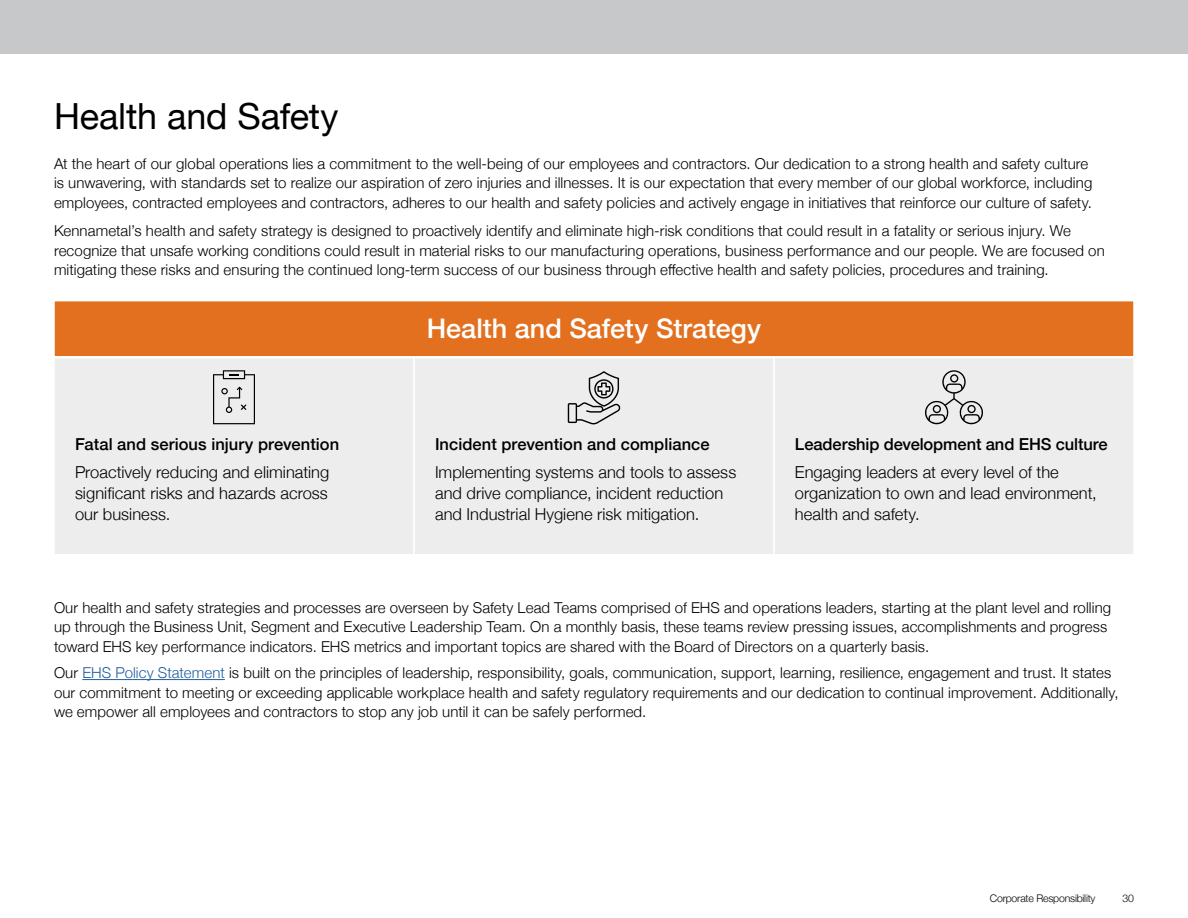
<style>
.page{position:relative;width:1188px;height:918px;background:#fff}
.page>*{position:absolute;margin:0;border:0;box-sizing:border-box;transform-origin:0 0}
.t1{font:36px "Helvetica Neue";letter-spacing:-.005em;color:#000}
.t2{font:500 27px "Helvetica Neue";color:#fff}
.t3{font:300 16.5px/21px "Helvetica Neue";letter-spacing:.005em;color:#000}
.t4{font:500 16.5px "Helvetica Neue";color:#000}
.t5{font:300 15px/19.5px "Helvetica Neue";letter-spacing:.005em;color:#000}
.t6{font:300 10.5px "Helvetica Neue";letter-spacing:-.02em;color:#000}
.s1{color:#215e9e}
</style>
<div class="page">
<hr style="left:82px;top:679px;width:143px;height:1px;background:#215e9e">
<div style="left:54px;top:358px;width:360px;height:197px;background:#ededee"></div>
<div style="left:53px;top:357px;width:362px;height:198px;border:2px solid #fff"></div>
<div style="left:414px;top:358px;width:360px;height:197px;background:#ededee"></div>
<div style="left:413px;top:357px;width:362px;height:198px;border:2px solid #fff"></div>
<div style="left:774px;top:358px;width:360px;height:197px;background:#ededee"></div>
<div style="left:773px;top:357px;width:362px;height:199px;border:2px solid #fff"></div>
<svg style="left:213px;top:370px;width:42px;height:54px"></svg>
<svg style="left:925px;top:370px;width:58px;height:54px"></svg>
<div style="left:54px;top:301px;width:1080px;height:56px;background:#e3701f"></div>
<div style="left:53px;top:300px;width:1082px;height:58px;border:2px solid #fff"></div>
<svg style="left:568px;top:371px;width:52px;height:54px"></svg>
<div style="left:0;top:0;width:1188px;height:54px;background:#c7c8ca"></div>
<h1 class="t1" style="left:54px;top:90px;width:286px">Health and Safety</h1>
<p class="t5" style="left:54px;top:152px;width:1040px">At the heart of our global operations lies a commitment to the well-being of our employees and contractors. Our dedication to a strong health and safety culture is unwavering, with standards set to realize our aspiration of zero injuries and illnesses. It is our expectation that every member of our global workforce, including employees, contracted employees and contractors, adheres to our health and safety policies and actively engage in initiatives that reinforce our culture of safety.</p>
<p class="t5" style="left:54px;top:220px;width:1052px">Kennametal’s health and safety strategy is designed to proactively identify and eliminate high-risk conditions that could result in a fatality or serious injury. We recognize that unsafe working conditions could result in material risks to our manufacturing operations, business performance and our people. We are focused on mitigating these risks and ensuring the continued long-term success of our business through effective health and safety policies, procedures and training.</p>
<p class="t4" style="left:75px;top:431px;width:266px">Fatal and serious injury prevention</p>
<p class="t3" style="left:75px;top:460px;width:256px;text-align:justify">Proactively reducing and eliminating significant risks and hazards across our business.</p>
<h2 class="t2" style="left:427px;top:307px;width:336px">Health and Safety Strategy</h2>
<p class="t4" style="left:435px;top:431px;width:276px">Incident prevention and compliance</p>
<p class="t3" style="left:435px;top:460px;width:303px">Implementing systems and tools to assess and drive compliance, incident reduction and Industrial Hygiene risk mitigation.</p>
<p class="t4" style="left:795px;top:431px;width:314px">Leadership development and EHS culture</p>
<p class="t3" style="left:795px;top:460px;width:303px">Engaging leaders at every level of the organization to own and lead environment, health and safety.</p>
<p class="t5" style="left:54px;top:597px;width:1059px">Our health and safety strategies and processes are overseen by Safety Lead Teams comprised of EHS and operations leaders, starting at the plant level and rolling up through the Business Unit, Segment and Executive Leadership Team. On a monthly basis, these teams review pressing issues, accomplishments and progress toward EHS key performance indicators. EHS metrics and important topics are shared with the Board of Directors on a quarterly basis.</p>
<p class="t5" style="left:54px;top:662px;width:1066px">Our <span class="s1">EHS Policy Statement</span> is built on the principles of leadership, responsibility, goals, communication, support, learning, resilience, engagement and trust. It states our commitment to meeting or exceeding applicable workplace health and safety regulatory requirements and our dedication to continual improvement. Additionally, we empower all employees and contractors to stop any job until it can be safely performed.</p>
<p class="t6" style="left:990px;top:889px;width:107px">Corporate Responsibility</p>
<p class="t6" style="left:1122px;top:889px;width:13px">30</p>
</div>
